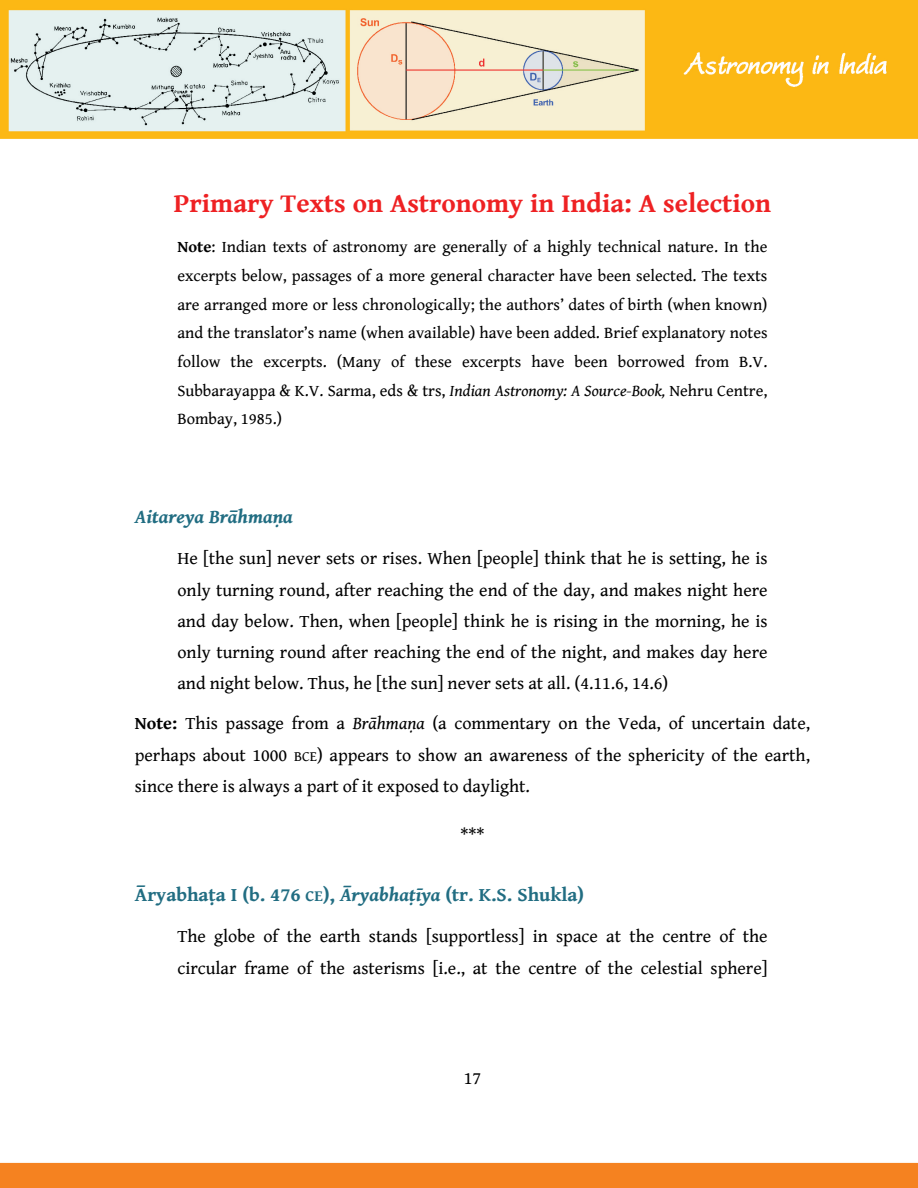
<style>
.page{position:relative;width:918px;height:1188px;background:#fff}
.page>*{position:absolute;margin:0;border:0;box-sizing:border-box;transform-origin:0 0}
.t1{font:700 27px "Gentium Book Basic";color:#ee2123}
.t2{font:700 19.5px "Gentium Book Basic";color:#216d82}
.t3{font:italic 700 19.5px "Gentium Book Basic";color:#216d82}
.t4{font:18px/31.2px "Gentium Book Basic";color:#000;text-align:justify}
.t5{font:16.5px/28.7px "Gentium Book Basic";color:#000;text-align:justify}
.s1{font-weight:700}
.s2{font-style:italic}
.s3{font-size:14.25px}
.s4{font-size:15.75px}
</style>
<div class="page">
<img style="left:0;top:0;width:918px;height:1188px">
<div style="left:174px;top:189px;width:597px;height:31px;background:#fff"></div>
<div style="left:177px;top:238px;width:591px;height:19px;background:#fff"></div>
<div style="left:177px;top:267px;width:591px;height:19px;background:#fff"></div>
<div style="left:177px;top:295px;width:591px;height:19px;background:#fff"></div>
<div style="left:177px;top:324px;width:591px;height:19px;background:#fff"></div>
<div style="left:177px;top:353px;width:591px;height:19px;background:#fff"></div>
<div style="left:177px;top:381px;width:591px;height:19px;background:#fff"></div>
<div style="left:177px;top:410px;width:105px;height:19px;background:#fff"></div>
<div style="left:135px;top:506px;width:158px;height:22px;background:#fff"></div>
<div style="left:177px;top:549px;width:591px;height:20px;background:#fff"></div>
<div style="left:177px;top:580px;width:591px;height:21px;background:#fff"></div>
<div style="left:177px;top:611px;width:591px;height:21px;background:#fff"></div>
<div style="left:177px;top:642px;width:591px;height:21px;background:#fff"></div>
<div style="left:177px;top:673px;width:491px;height:21px;background:#fff"></div>
<div style="left:135px;top:714px;width:675px;height:21px;background:#fff"></div>
<div style="left:135px;top:745px;width:675px;height:21px;background:#fff"></div>
<div style="left:135px;top:776px;width:395px;height:21px;background:#fff"></div>
<div style="left:460px;top:825px;width:24px;height:21px;background:#fff"></div>
<div style="left:135px;top:884px;width:449px;height:22px;background:#fff"></div>
<div style="left:177px;top:927px;width:591px;height:20px;background:#fff"></div>
<div style="left:177px;top:958px;width:591px;height:21px;background:#fff"></div>
<h1 class="t1" style="left:174px;top:189px;width:599px">Primary Texts on Astronomy in India: A selection</h1>
<p class="t5" style="left:177px;top:233px;width:592px"><span class="s1">Note</span>: Indian texts of astronomy are generally of a highly technical nature. In the excerpts below, passages of a more general character have been selected. The texts are arranged more or less chronologically; the authors’ dates of birth (when known) and the translator’s name (when available) have been added. Brief explanatory notes follow the excerpts. (Many of these excerpts have been borrowed from B.V.<br>Subbarayappa &amp; K.V. Sarma, eds &amp; trs, <span class="s2">Indian Astronomy: A Source-Book,</span> Nehru Centre, Bombay, 1985.)</p>
<p class="t3" style="left:135px;top:506px;width:160px">Aitareya Brāhmaṇa</p>
<p class="t4" style="left:177px;top:543px;width:592px">He [the sun] never sets or rises. When [people] think that he is setting, he is only turning round, after reaching the end of the day, and makes night here and day below. Then, when [people] think he is rising in the morning, he is only turning round after reaching the end of the night, and makes day here and night below. Thus, he [the sun] never sets at all. (4.11.6, 14.6)</p>
<p class="t4" style="left:135px;top:709px;width:677px"><span class="s1">Note:</span> This passage from a <span class="s2">Brāhmaṇa</span> (a commentary on the Veda, of uncertain date, perhaps about 1000 <span class="s3">BCE</span>) appears to show an awareness of the sphericity of the earth, since there is always a part of it exposed to daylight.</p>
<p class="t4" style="left:460px;top:820px;width:26px">***</p>
<p class="t2" style="left:135px;top:884px;width:451px">Āryabhaṭa I (b. 476 <span class="s4">CE</span>), <span class="s2">Āryabhaṭīya</span> (tr. K.S. Shukla)</p>
<p class="t4" style="left:177px;top:921px;width:592px">The globe of the earth stands [supportless] in space at the centre of the circular frame of the asterisms [i.e., at the centre of the celestial sphere]</p>
<p class="t4" style="left:464px;top:1063px;width:19px">17</p>
</div>
